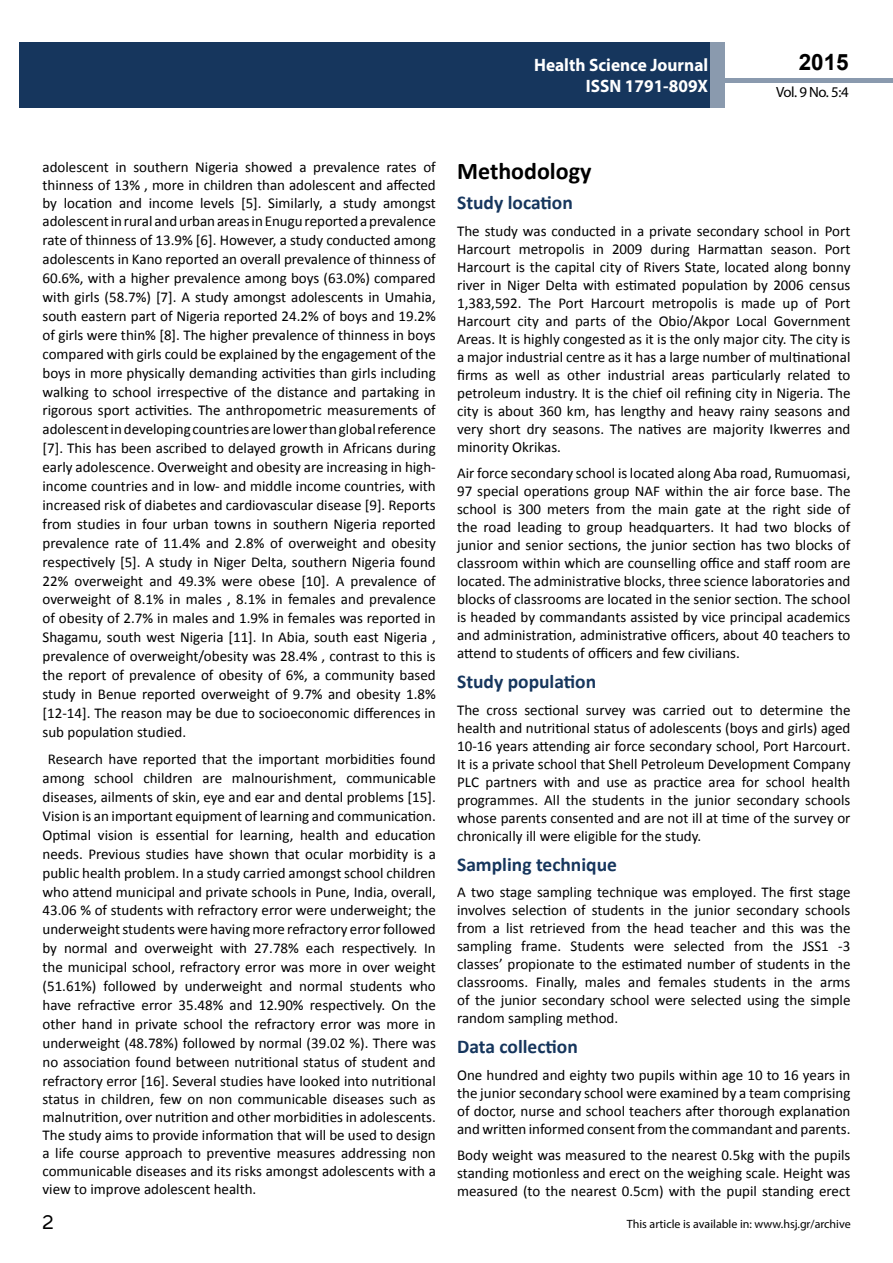
<style>
.page{position:relative;width:893px;height:1263px;background:#fff}
.page>*{position:absolute;margin:0;border:0;box-sizing:border-box;transform-origin:0 0}
.t1{font:25.5px "Tunga";color:#000}
.t2{font:700 24px "Calibri";color:#000}
.t3{font:700 22.5px "Arial";color:#000}
.t4{font:700 19.5px "Calibri";color:#16365d}
.t5{font:700 18px/21.6px "Myriad Pro";color:#fff;text-align:right;scale:.96 1}
.t6{font:15px/18.8px "Calibri";color:#000;text-align:justify}
.t7{font:14.85px "Myriad Pro";color:#000}
.t8{font:12px "Myriad Pro";color:#000}
</style>
<div class="page">
<hr style="left:725px;top:78px;width:168px;height:4px;background:#8a9aae">
<div style="left:19px;top:42px;width:690px;height:66px;background:#16365d"></div>
<div style="left:709px;top:42px;width:16px;height:66px;background:#8a9aae"></div>
<p class="t5" style="left:517px;top:53px;width:198px">ARCHIVO DE MEDICINA<br>6 8 9465</p>
<h3 class="t3" style="left:799px;top:47px;width:52px">2015</h3>
<p class="t5" style="left:534px;top:53px;width:183px">Health Science Journal<br>ISSN 1791-809X</p>
<p class="t7" style="left:776px;top:83px;width:74px">Vol. 9 No. 5:4</p>
<p class="t6" style="left:43px;top:158px;width:395px">adolescent in southern Nigeria showed a prevalence rates of thinness of 13% , more in children than adolescent and affected by location and income levels [5]. Similarly, a study amongst adolescent in rural and urban areas in Enugu reported a prevalence rate of thinness of 13.9% [6]. However, a study conducted among adolescents in Kano reported an overall prevalence of thinness of 60.6%, with a higher prevalence among boys (63.0%) compared with girls (58.7%) [7]. A study amongst adolescents in Umahia, south eastern part of Nigeria reported 24.2% of boys and 19.2% of girls were thin% [8]. The higher prevalence of thinness in boys compared with girls could be explained by the engagement of the boys in more physically demanding activities than girls including walking to school irrespective of the distance and partaking in rigorous sport activities. The anthropometric measurements of adolescent in developing countries are lower than global reference [7]. This has been ascribed to delayed growth in Africans during early adolescence. Overweight and obesity are increasing in high&shy;income countries and in low- and middle income countries, with increased risk of diabetes and cardiovascular disease [9]. Reports from studies in four urban towns in southern Nigeria reported prevalence rate of 11.4% and 2.8% of overweight and obesity respectively [5]. A study in Niger Delta, southern Nigeria found 22% overweight and 49.3% were obese [10]. A prevalence of overweight of 8.1% in males , 8.1% in females and prevalence of obesity of 2.7% in males and 1.9% in females was reported in Shagamu, south west Nigeria [11]. In Abia, south east Nigeria , prevalence of overweight/obesity was 28.4% , contrast to this is the report of prevalence of obesity of 6%, a community based study in Benue reported overweight of 9.7% and obesity 1.8% [12-14]. The reason may be due to socioeconomic differences in sub population studied.</p>
<p class="t6" style="left:43px;top:750px;width:395px;text-indent:5px">Research have reported that the important morbidities found among school children are malnourishment, communicable diseases, ailments of skin, eye and ear and dental problems [15].<br>Vision is an important equipment of learning and communication.<br>Optimal vision is essential for learning, health and education needs. Previous studies have shown that ocular morbidity is a public health problem. In a study carried amongst school children who attend municipal and private schools in Pune, India, overall, 43.06 % of students with refractory error were underweight; the underweight students were having more refractory error followed by normal and overweight with 27.78% each respectively. In the municipal school, refractory error was more in over weight (51.61%) followed by underweight and normal students who have refractive error 35.48% and 12.90% respectively. On the other hand in private school the refractory error was more in underweight (48.78%) followed by normal (39.02 %). There was no association found between nutritional status of student and refractory error [16]. Several studies have looked into nutritional status in children, few on non communicable diseases such as malnutrition, over nutrition and other morbidities in adolescents.<br>The study aims to provide information that will be used to design a life course approach to preventive measures addressing non communicable diseases and its risks amongst adolescents with a view to improve adolescent health.</p>
<h2 class="t2" style="left:457px;top:156px;width:136px">Methodology</h2>
<h3 class="t4" style="left:457px;top:190px;width:117px">Study location</h3>
<p class="t6" style="left:457px;top:222px;width:395px;line-height:18px">The study was conducted in a private secondary school in Port Harcourt metropolis in 2009 during Harmattan season. Port Harcourt is the capital city of Rivers State, located along bonny river in Niger Delta with estimated population by 2006 census 1,383,592. The Port Harcourt metropolis is made up of Port Harcourt city and parts of the Obio/Akpor Local Government Areas. It is highly congested as it is the only major city. The city is a major industrial centre as it has a large number of multinational firms as well as other industrial areas particularly related to petroleum industry. It is the chief oil refining city in Nigeria. The city is about 360 km, has lengthy and heavy rainy seasons and very short dry seasons. The natives are majority Ikwerres and minority Okrikas.</p>
<p class="t6" style="left:457px;top:464px;width:395px;line-height:18px">Air force secondary school is located along Aba road, Rumuomasi, 97 special operations group NAF within the air force base. The school is 300 meters from the main gate at the right side of the road leading to group headquarters. It had two blocks of junior and senior sections, the junior section has two blocks of classroom within which are counselling office and staff room are located. The administrative blocks, three science laboratories and blocks of classrooms are located in the senior section. The school is headed by commandants assisted by vice principal academics and administration, administrative officers, about 40 teachers to attend to students of officers and few civilians.</p>
<h3 class="t4" style="left:457px;top:669px;width:141px">Study population</h3>
<p class="t6" style="left:457px;top:701px;width:395px;line-height:18px">The cross sectional survey was carried out to determine the health and nutritional status of adolescents (boys and girls) aged 10-16 years attending air force secondary school, Port Harcourt.<br>It is a private school that Shell Petroleum Development Company PLC partners with and use as practice area for school health programmes. All the students in the junior secondary schools whose parents consented and are not ill at time of the survey or chronically ill were eligible for the study.</p>
<h3 class="t4" style="left:457px;top:852px;width:161px">Sampling technique</h3>
<p class="t6" style="left:457px;top:883px;width:395px;line-height:18px">A two stage sampling technique was employed. The first stage involves selection of students in the junior secondary schools from a list retrieved from the head teacher and this was the sampling frame. Students were selected from the JSS1 -3 classes’ propionate to the estimated number of students in the classrooms. Finally, males and females students in the arms of the junior secondary school were selected using the simple random sampling method.</p>
<h3 class="t4" style="left:457px;top:1034px;width:122px">Data collection</h3>
<p class="t6" style="left:457px;top:1066px;width:395px;line-height:18px">One hundred and eighty two pupils within age 10 to 16 years in the junior secondary school were examined by a team comprising of doctor, nurse and school teachers after thorough explanation and written informed consent from the commandant and parents.</p>
<p class="t6" style="left:457px;top:1146px;width:395px;line-height:18px">Body weight was measured to the nearest 0.5kg with the pupils standing motionless and erect on the weighing scale. Height was measured (to the nearest 0.5cm) with the pupil standing erect</p>
<h1 class="t1" style="left:42px;top:1205px;width:13px">2</h1>
<p class="t8" style="left:627px;top:1217px;width:225px">This article is available in: www.hsj.gr/archive</p>
</div>
